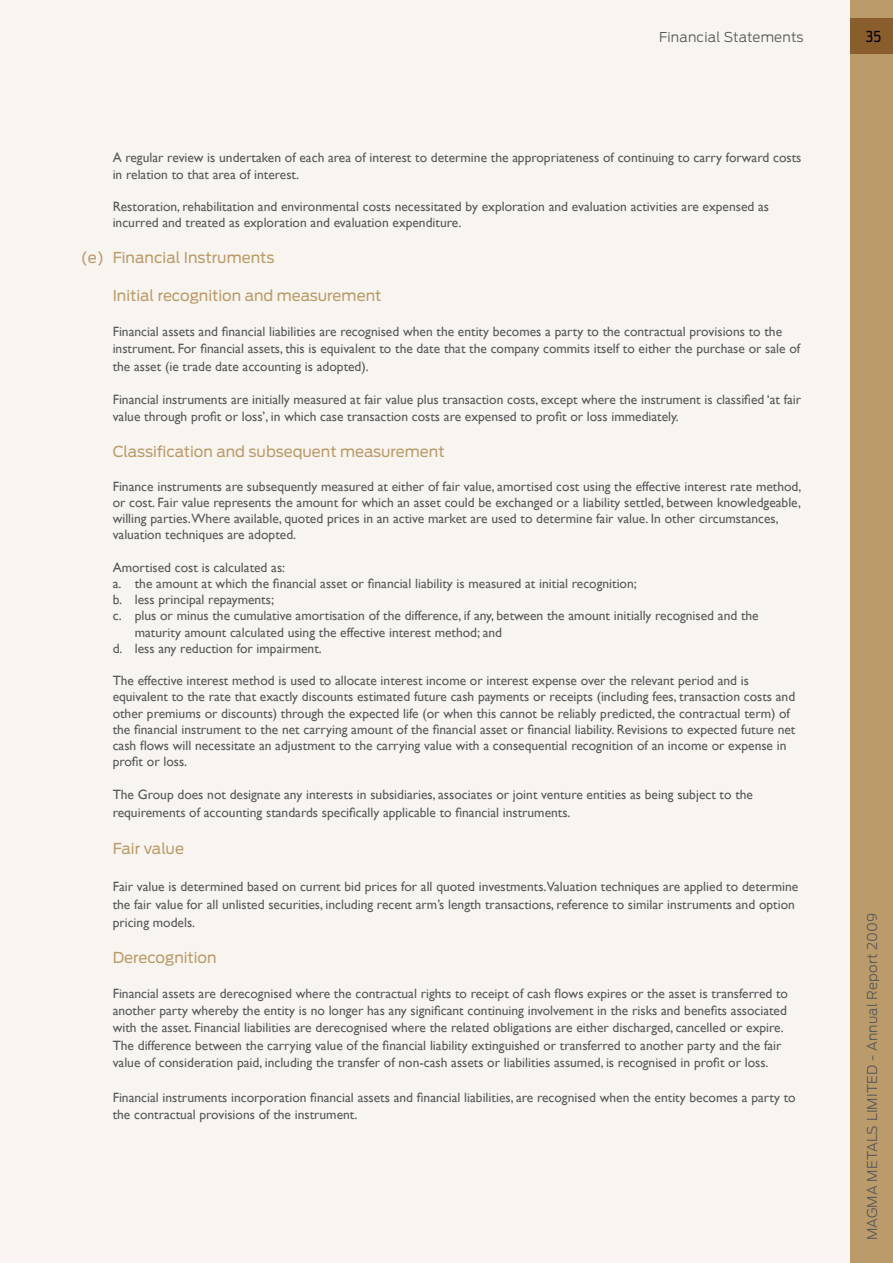
<style>
.page{position:relative;width:893px;height:1263px;background:#f8f5f0}
.page>*{position:absolute;margin:0;border:0;box-sizing:border-box;transform-origin:0 0}
.t1{font:15px "Antenna";color:#bc9b6a}
.t2{font:15px "Antenna Cond";color:#000}
.t3{font:13.5px/16.2px "Gill Sans";color:#58595b}
.t4{font:300 13.5px "Antenna";letter-spacing:.015em;color:#58595b}
</style>
<div class="page">
<div style="left:850px;top:0;width:43px;height:1263px;background:#bc9b6a"></div>
<div style="left:850px;top:19px;width:43px;height:35px;background:#8a5e2c"></div>
<p class="t4" style="left:659px;top:29px;width:146px">Financial Statements</p>
<p class="t3" style="left:113px;top:150px;width:690px">A regular review is undertaken of each area of interest to determine the appropriateness of continuing to carry forward costs in relation to that area of interest.</p>
<p class="t3" style="left:113px;top:198px;width:658px">Restoration, rehabilitation and environmental costs necessitated by exploration and evaluation activities are expensed as incurred and treated as exploration and evaluation expenditure.</p>
<p class="t1" style="left:81px;top:249px;width:195px">(e) Financial Instruments</p>
<p class="t1" style="left:113px;top:286px;width:270px">Initial recognition and measurement</p>
<p class="t3" style="left:113px;top:323px;width:689px;line-height:17.2px">Financial assets and financial liabilities are recognised when the entity becomes a party to the contractual provisions to the instrument. For financial assets, this is equivalent to the date that the company commits itself to either the purchase or sale of the asset (ie trade date accounting is adopted).</p>
<p class="t3" style="left:113px;top:391px;width:690px;line-height:17.2px">Financial instruments are initially measured at fair value plus transaction costs, except where the instrument is classified ‘at fair value through profit or loss’, in which case transaction costs are expensed to profit or loss immediately.</p>
<p class="t1" style="left:113px;top:442px;width:333px">Classification and subsequent measurement</p>
<p class="t3" style="left:113px;top:478px;width:690px">Finance instruments are subsequently measured at either of fair value, amortised cost using the effective interest rate method, or cost. Fair value represents the amount for which an asset could be exchanged or a liability settled, between knowledgeable, willing parties.Where available, quoted prices in an active market are used to determine fair value. In other circumstances, valuation techniques are adopted.</p>
<p class="t3" style="left:113px;top:559px;width:174px">Amortised cost is calculated as:</p>
<p class="t3" style="left:113px;top:575px;width:526px">a. the amount at which the financial asset or financial liability is measured at initial recognition;</p>
<p class="t3" style="left:113px;top:591px;width:163px">b. less principal repayments;</p>
<p class="t3" style="left:113px;top:608px;width:648px">c. plus or minus the cumulative amortisation of the difference, if any, between the amount initially recognised and the</p>
<p class="t3" style="left:135px;top:624px;width:369px">maturity amount calculated using the effective interest method; and</p>
<p class="t3" style="left:113px;top:640px;width:211px">d. less any reduction for impairment.</p>
<p class="t3" style="left:113px;top:672px;width:684px">The effective interest method is used to allocate interest income or interest expense over the relevant period and is equivalent to the rate that exactly discounts estimated future cash payments or receipts (including fees, transaction costs and other premiums or discounts) through the expected life (or when this cannot be reliably predicted, the contractual term) of the financial instrument to the net carrying amount of the financial asset or financial liability. Revisions to expected future net cash flows will necessitate an adjustment to the carrying value with a consequential recognition of an income or expense in profit or loss.</p>
<p class="t3" style="left:113px;top:785px;width:642px;line-height:18px">The Group does not designate any interests in subsidiaries, associates or joint venture entities as being subject to the requirements of accounting standards specifically applicable to financial instruments.</p>
<p class="t1" style="left:113px;top:840px;width:73px">Fair value</p>
<p class="t3" style="left:113px;top:878px;width:687px;line-height:17.5px">Fair value is determined based on current bid prices for all quoted investments.Valuation techniques are applied to determine the fair value for all unlisted securities, including recent arm’s length transactions, reference to similar instruments and option pricing models.</p>
<p class="t1" style="left:113px;top:948px;width:106px">Derecognition</p>
<p class="t3" style="left:113px;top:985px;width:677px;line-height:17.2px">Financial assets are derecognised where the contractual rights to receipt of cash flows expires or the asset is transferred to another party whereby the entity is no longer has any significant continuing involvement in the risks and benefits associated with the asset. Financial liabilities are derecognised where the related obligations are either discharged, cancelled or expire.<br>The difference between the carrying value of the financial liability extinguished or transferred to another party and the fair value of consideration paid, including the transfer of non-cash assets or liabilities assumed, is recognised in profit or loss.</p>
<p class="t3" style="left:113px;top:1088px;width:684px;line-height:17.2px">Financial instruments incorporation financial assets and financial liabilities, are recognised when the entity becomes a party to the contractual provisions of the instrument.</p>
<p class="t2" style="left:866px;top:27px;width:17px">35</p>
<p class="t4" style="left:864px;top:1240px;width:329px;rotate:-90deg">MAGMA METALS LIMITED - Annual Report 2009</p>
</div>
